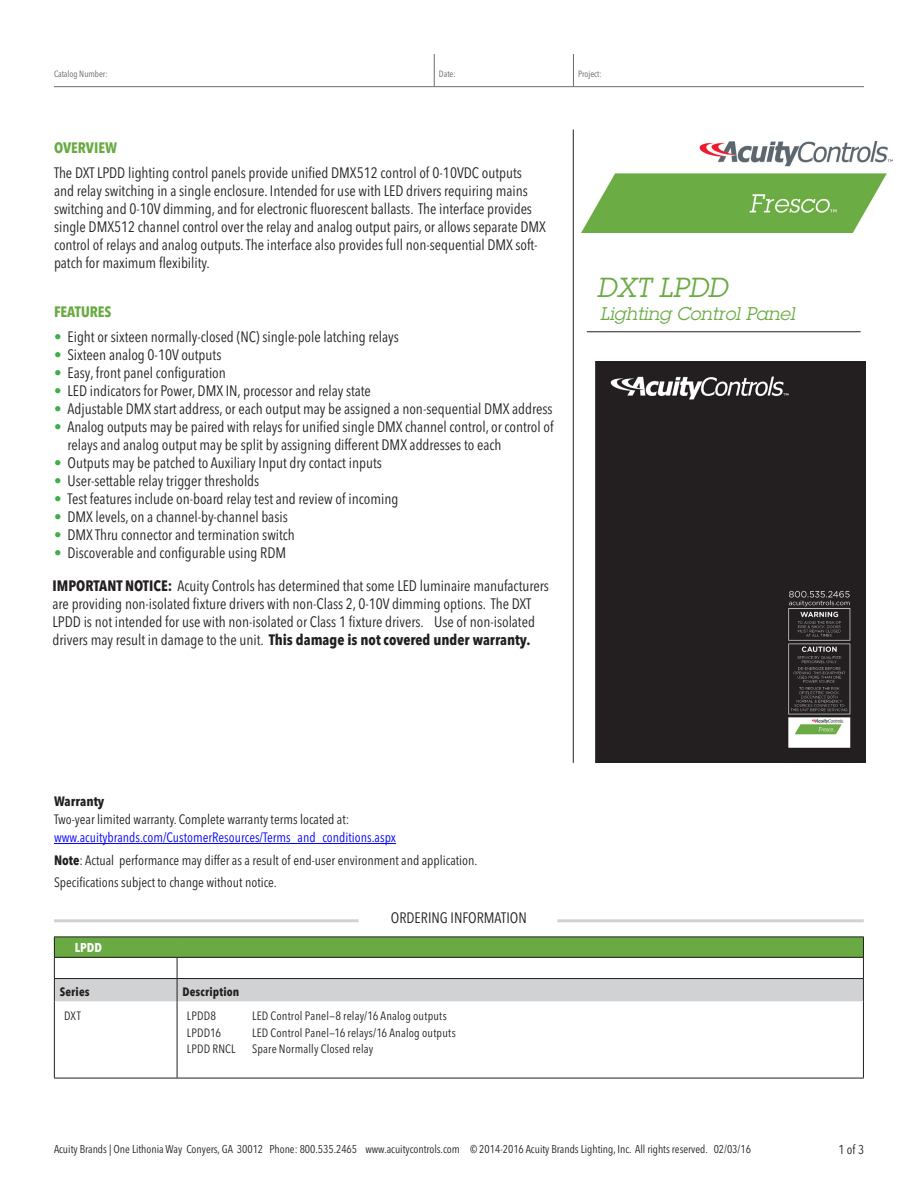
<style>
.page{position:relative;width:918px;height:1188px;background:#fff}
.page>*{position:absolute;margin:0;border:0;box-sizing:border-box;transform-origin:0 0}
.t1{font:italic 27px "Lubalin Graph Std";color:#69aa43}
.t2{font:italic 18px "Lubalin Graph Std";color:#69aa43}
.t3{font:condensed 15px/18px "Avenir Next LT Pro";color:#231f20}
.t4{font:700 condensed 15px "Avenir Next LT Pro";color:#69aa43}
.bullets{font:condensed 13.5px/18px "Avenir Next LT Pro";color:#00f}
.bullets-2{font:condensed 13.5px "Avenir Next LT Pro";color:#231f20}
.Title_Text{font:700 condensed 13.5px "Avenir Next LT Pro";color:#231f20}
.t5{font:condensed 12.75px "Avenir Next LT Pro";color:#231f20}
.Order_Info_Header{font:700 condensed 12.75px "Avenir Next LT Pro";color:#fff}
.Body_Copy{font:condensed 12px "Avenir Next LT Pro";letter-spacing:.015em;color:#231f20}
.t6{font:700 condensed 12px "Avenir Next LT Pro";letter-spacing:.015em;color:#231f20}
.t7{font:condensed 11.25px "Avenir Next LT Pro";color:#231f20}
.t8{font:condensed 9px "Avenir Next LT Pro";color:#636366}
.s1{color:#40ae49}
.s2{font-weight:700}
.s3{color:#231f20}
</style>
<div class="page">
<hr style="left:573px;top:129px;width:1px;height:634px;background:#231f20">
<hr style="left:587px;top:332px;width:274px;height:1px;background:#231f20">
<hr style="left:54px;top:86px;width:810px;height:1px;background:#6c6d70">
<hr style="left:434px;top:54px;width:1px;height:32px;background:#6c6d70">
<hr style="left:573px;top:54px;width:1px;height:32px;background:#6c6d70">
<img style="left:582px;top:141px;width:310px;height:91px">
<hr style="left:54px;top:919px;width:305px;height:3px;background:#d1d2d4">
<hr style="left:557px;top:919px;width:307px;height:3px;background:#d1d2d4">
<hr style="left:54px;top:1001px;width:1px;height:77px;background:#231f20">
<svg style="left:54px;top:938px;width:810px;height:63px"></svg>
<hr style="left:177px;top:1001px;width:1px;height:77px;background:#231f20">
<hr style="left:863px;top:1001px;width:1px;height:77px;background:#231f20">
<hr style="left:54px;top:1078px;width:123px;height:1px;background:#231f20">
<hr style="left:177px;top:1078px;width:687px;height:1px;background:#231f20">
<hr style="left:54px;top:937px;width:123px;height:1px;background:#231f20">
<hr style="left:177px;top:937px;width:687px;height:1px;background:#231f20">
<hr style="left:54px;top:957px;width:123px;height:1px;background:#231f20">
<hr style="left:177px;top:957px;width:687px;height:1px;background:#231f20">
<hr style="left:54px;top:978px;width:123px;height:1px;background:#231f20">
<hr style="left:177px;top:978px;width:687px;height:1px;background:#231f20">
<hr style="left:54px;top:843px;width:342px;height:1px;background:#00f">
<img style="left:595px;top:361px;width:270px;height:402px">
<p class="t8" style="left:54px;top:68px;width:55px">Catalog Number:</p>
<p class="t8" style="left:439px;top:68px;width:18px">Date:</p>
<p class="t8" style="left:578px;top:68px;width:25px">Project:</p>
<p class="t4" style="left:54px;top:138px;width:65px">OVERVIEW</p>
<p class="t3" style="left:54px;top:163px;width:494px">The DXT LPDD lighting control panels provide unified DMX512 control of 0-10VDC outputs<br>and relay switching in a single enclosure. Intended for use with LED drivers requiring mains switching and 0-10V dimming, and for electronic fluorescent ballasts. The interface provides single DMX512 channel control over the relay and analog output pairs, or allows separate DMX control of relays and analog outputs. The interface also provides full non-sequential DMX soft&shy;patch for maximum flexibility.</p>
<p class="t4" style="left:54px;top:303px;width:59px">FEATURES</p>
<p class="t3" style="left:54px;top:328px;width:346px"><span class="s1">•</span> Eight or sixteen normally-closed (NC) single-pole latching relays</p>
<p class="t3" style="left:54px;top:346px;width:169px"><span class="s1">•</span> Sixteen analog 0-10V outputs</p>
<p class="t3" style="left:54px;top:364px;width:173px"><span class="s1">•</span> Easy, front panel configuration</p>
<p class="t3" style="left:54px;top:382px;width:318px"><span class="s1">•</span> LED indicators for Power, DMX IN, processor and relay state</p>
<p class="t3" style="left:54px;top:400px;width:500px"><span class="s1">•</span> Adjustable DMX start address, or each output may be assigned a non-sequential DMX address</p>
<p class="t3" style="left:68px;top:418px;width:488px;text-indent:-14px"><span class="s1">•</span> Analog outputs may be paired with relays for unified single DMX channel control, or control of relays and analog output may be split by assigning different DMX addresses to each</p>
<p class="t3" style="left:54px;top:454px;width:329px"><span class="s1">•</span> Outputs may be patched to Auxiliary Input dry contact inputs</p>
<p class="t3" style="left:54px;top:472px;width:207px"><span class="s1">•</span> User-settable relay trigger thresholds</p>
<p class="t3" style="left:54px;top:490px;width:346px"><span class="s1">•</span> Test features include on-board relay test and review of incoming</p>
<p class="t3" style="left:54px;top:508px;width:235px"><span class="s1">•</span> DMX levels, on a channel-by-channel basis</p>
<p class="t3" style="left:54px;top:526px;width:242px"><span class="s1">•</span> DMX Thru connector and termination switch</p>
<p class="t3" style="left:54px;top:544px;width:234px"><span class="s1">•</span> Discoverable and configurable using RDM</p>
<p class="t3" style="left:53px;top:577px;width:498px"><span class="s2">IMPORTANT NOTICE:</span> Acuity Controls has determined that some LED luminaire manufacturers are providing non-isolated fixture drivers with non-Class 2, 0-10V dimming options. The DXT LPDD is not intended for use with non-isolated or Class 1 fixture drivers. Use of non-isolated drivers may result in damage to the unit. <span class="s2">This damage is not covered under warranty.</span></p>
<p class="t1" style="left:597px;top:270px;width:132px">DXT LPDD</p>
<p class="t2" style="left:600px;top:302px;width:197px">Lighting Control Panel</p>
<p class="Title_Text" style="left:54px;top:793px;width:52px">Warranty</p>
<p class="bullets" style="left:54px;top:810px;width:344px"><span class="s3">Two-year limited warranty. Complete warranty terms located at: </span>www.acuitybrands.com/CustomerResources/Terms_and_conditions.aspx</p>
<p class="bullets-2" style="left:54px;top:852px;width:425px"><span class="s2">Note</span>: Actual performance may differ as a result of end-user environment and application.</p>
<p class="bullets-2" style="left:54px;top:874px;width:224px">Specifications subject to change without notice.</p>
<p class="t3" style="left:391px;top:908px;width:137px">ORDERING INFORMATION</p>
<p class="Order_Info_Header" style="left:75px;top:940px;width:29px">LPDD</p>
<p class="t6" style="left:60px;top:984px;width:31px">Series</p>
<p class="t6" style="left:182px;top:984px;width:58px">Description</p>
<p class="Body_Copy" style="left:64px;top:1009px;width:18px">DXT</p>
<p class="Body_Copy" style="left:187px;top:1009px;width:31px">LPDD8</p>
<p class="Body_Copy" style="left:252px;top:1009px;width:196px">LED Control Panel—8 relay/16 Analog outputs</p>
<p class="Body_Copy" style="left:187px;top:1025px;width:36px">LPDD16</p>
<p class="Body_Copy" style="left:252px;top:1025px;width:205px">LED Control Panel—16 relays/16 Analog outputs</p>
<p class="Body_Copy" style="left:187px;top:1042px;width:50px">LPDD RNCL</p>
<p class="Body_Copy" style="left:252px;top:1042px;width:123px">Spare Normally Closed relay</p>
<p class="t7" style="left:54px;top:1142px;width:698px">Acuity Brands | One Lithonia Way Conyers, GA 30012 Phone: 800.535.2465 www.acuitycontrols.com © 2014-2016 Acuity Brands Lighting, Inc. All rights reserved. 02/03/16</p>
<p class="t5" style="left:839px;top:1141px;width:27px">1 of 3</p>
</div>
